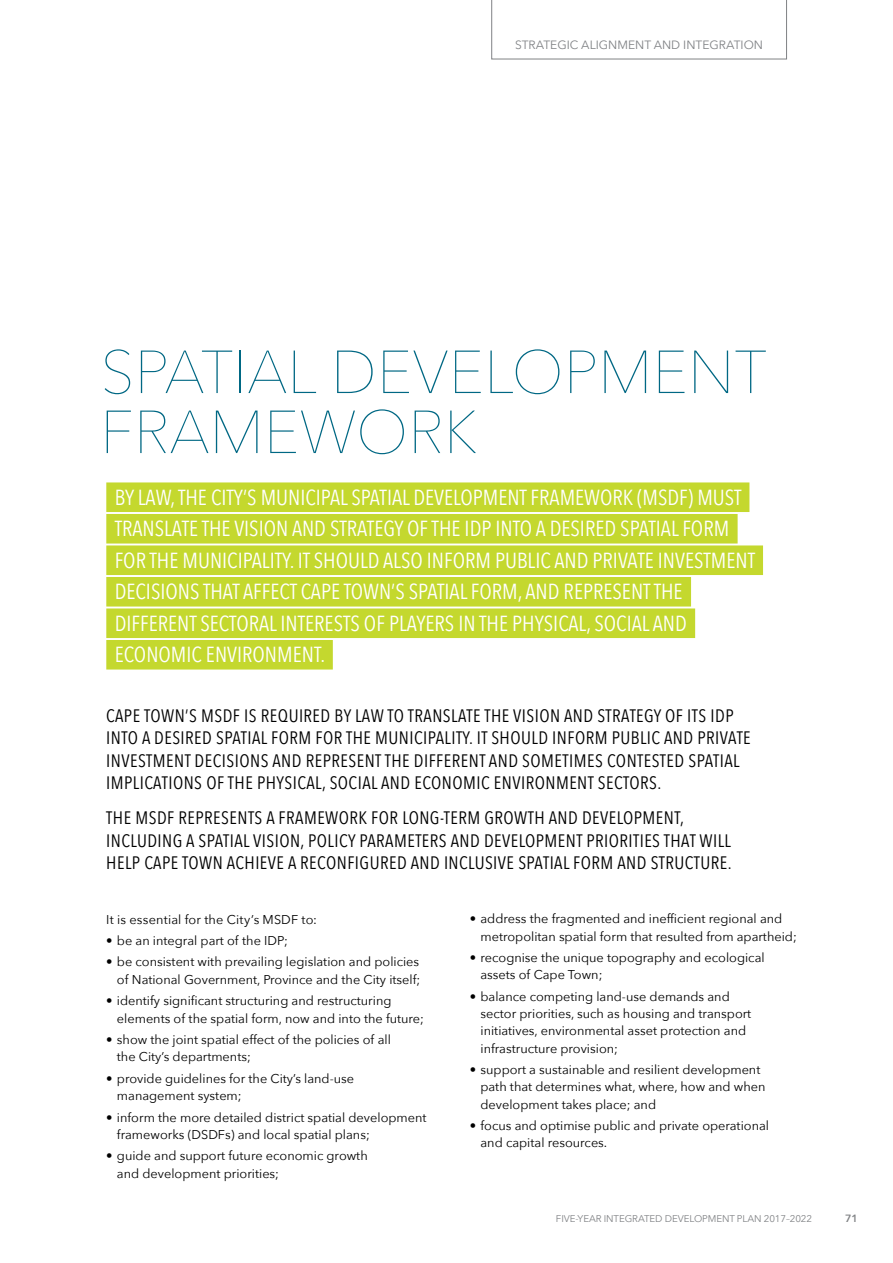
<style>
.page{position:relative;width:893px;height:1263px;background:#fff}
.page>*{position:absolute;margin:0;border:0;box-sizing:border-box;transform-origin:0 0}
.t1{font:200 60px/60px "Avenir Next";color:#006884}
.t2{font:21.75px/31.5px "Avenir Next Condensed";color:#fff}
.t3{font:18px/22.5px "Avenir Next Condensed";letter-spacing:.025em;color:#000}
.t4{font:12.75px/17.2px "Avenir Next";color:#000}
.t5{font:12px "Avenir Next";color:#808285}
.t6{font:600 10.5px "Avenir Next";color:#808285}
.t7{font:9.75px "Avenir Next";letter-spacing:-.01em;color:#808285}
</style>
<div class="page">
<div style="left:106px;top:482px;width:643px;height:30px;background:#c4d82e"></div>
<div style="left:106px;top:514px;width:632px;height:29px;background:#c4d82e"></div>
<div style="left:106px;top:545px;width:657px;height:30px;background:#c4d82e"></div>
<div style="left:106px;top:577px;width:585px;height:29px;background:#c4d82e"></div>
<div style="left:106px;top:608px;width:589px;height:30px;background:#c4d82e"></div>
<div style="left:106px;top:640px;width:227px;height:29px;background:#c4d82e"></div>
<svg style="left:491px;top:0;width:296px;height:59px"></svg>
<p class="t5" style="left:515px;top:35px;width:249px">STRATEGIC ALIGNMENT AND INTEGRATION</p>
<h1 class="t1" style="left:100px;top:338px;width:668px">SPATIAL DEVELOPMENT<br>FRAMEWORK</h1>
<p class="t2" style="left:115px;top:480px;width:642px">BY LAW, THE CITY’S MUNICIPAL SPATIAL DEVELOPMENT FRAMEWORK (MSDF) MUST TRANSLATE THE VISION AND STRATEGY OF THE IDP INTO A DESIRED SPATIAL FORM FOR THE MUNICIPALITY. IT SHOULD ALSO INFORM PUBLIC AND PRIVATE INVESTMENT DECISIONS THAT AFFECT CAPE TOWN’S SPATIAL FORM, AND REPRESENT THE DIFFERENT SECTORAL INTERESTS OF PLAYERS IN THE PHYSICAL, SOCIAL AND ECONOMIC ENVIRONMENT.</p>
<p class="t3" style="left:106px;top:703px;width:646px">CAPE TOWN’S MSDF IS REQUIRED BY LAW TO TRANSLATE THE VISION AND STRATEGY OF ITS IDP INTO A DESIRED SPATIAL FORM FOR THE MUNICIPALITY. IT SHOULD INFORM PUBLIC AND PRIVATE INVESTMENT DECISIONS AND REPRESENT THE DIFFERENT AND SOMETIMES CONTESTED SPATIAL IMPLICATIONS OF THE PHYSICAL, SOCIAL AND ECONOMIC ENVIRONMENT SECTORS.</p>
<p class="t3" style="left:106px;top:806px;width:627px">THE MSDF REPRESENTS A FRAMEWORK FOR LONG-TERM GROWTH AND DEVELOPMENT,<br>INCLUDING A SPATIAL VISION, POLICY PARAMETERS AND DEVELOPMENT PRIORITIES THAT WILL<br>HELP CAPE TOWN ACHIEVE A RECONFIGURED AND INCLUSIVE SPATIAL FORM AND STRUCTURE.</p>
<p class="t4" style="left:106px;top:910px;width:212px">It is essential for the City’s MSDF to:</p>
<p class="t4" style="left:106px;top:931px;width:183px">• be an integral part of the IDP;</p>
<p class="t4" style="left:106px;top:953px;width:315px;text-align:right">• be consistent with prevailing legislation and policies of National Government, Province and the City itself;</p>
<p class="t4" style="left:117px;top:992px;width:309px;text-indent:-11px">• identify significant structuring and restructuring elements of the spatial form, now and into the future;</p>
<p class="t4" style="left:117px;top:1030px;width:275px;text-indent:-11px">• show the joint spatial effect of the policies of all the City’s departments;</p>
<p class="t4" style="left:117px;top:1069px;width:239px;text-indent:-11px">• provide guidelines for the City’s land-use management system;</p>
<p class="t4" style="left:117px;top:1108px;width:311px;text-indent:-11px">• inform the more detailed district spatial development frameworks (DSDFs) and local spatial plans;</p>
<p class="t4" style="left:117px;top:1147px;width:252px;text-indent:-11px">• guide and support future economic growth and development priorities;</p>
<p class="t4" style="left:480px;top:910px;width:318px;text-indent:-11px">• address the fragmented and inefficient regional and metropolitan spatial form that resulted from apartheid;</p>
<p class="t4" style="left:480px;top:948px;width:286px;text-indent:-11px">• recognise the unique topography and ecological assets of Cape Town;</p>
<p class="t4" style="left:480px;top:987px;width:272px;text-indent:-11px">• balance competing land-use demands and sector priorities, such as housing and transport initiatives, environmental asset protection and infrastructure provision;</p>
<p class="t4" style="left:480px;top:1060px;width:287px;text-indent:-11px">• support a sustainable and resilient development path that determines what, where, how and when development takes place; and</p>
<p class="t4" style="left:480px;top:1116px;width:290px;text-indent:-11px">• focus and optimise public and private operational and capital resources.</p>
<p class="t7" style="left:556px;top:1210px;width:258px">FIVE-YEAR INTEGRATED DEVELOPMENT PLAN 2017–2022</p>
<p class="t6" style="left:845px;top:1210px;width:14px">71</p>
</div>
